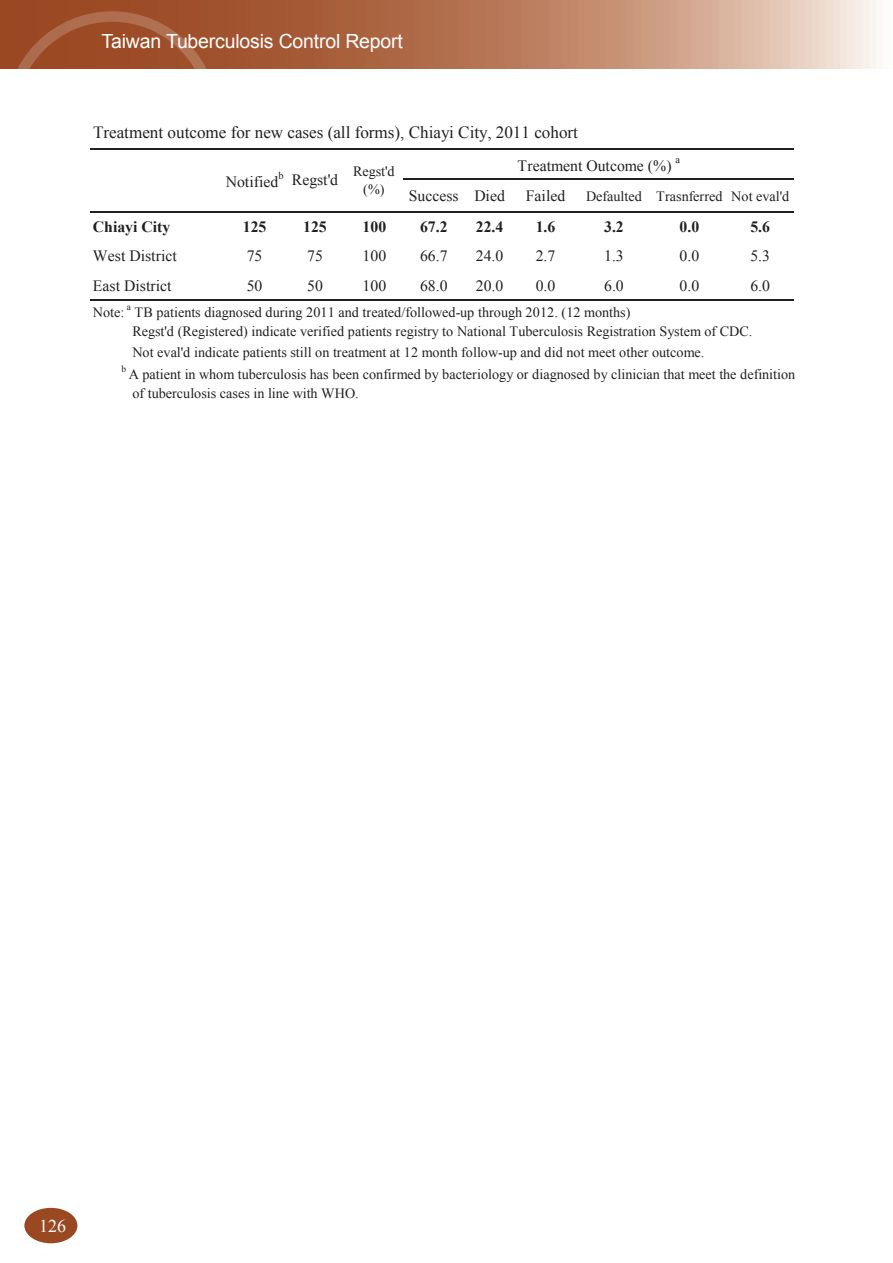
<style>
.page{position:relative;width:893px;height:1263px;background:#fff}
.page>*{position:absolute;margin:0;border:0;box-sizing:border-box;transform-origin:0 0}
.t1{font:19.5px "Arial";letter-spacing:-.01em;color:#fff}
.t2{font:18px "Times New Roman";color:#fff}
.t3{font:17.1px "Times New Roman";color:#231f20}
.t4{font:15.75px "Times New Roman";color:#231f20}
.t5{font:700 15.75px "Times New Roman";color:#231f20}
.t6{font:14.25px/19.8px "Times New Roman";color:#231f20}
.t7{font:10.5px "Times New Roman";color:#231f20}
.t8{font:9.45px "Times New Roman";color:#231f20}
</style>
<div class="page">
<svg style="left:0;top:0;width:876px;height:68px;background:#ba7e60"></svg>
<div style="left:6px;top:11px;width:213px;height:213px;border:10px solid #fff;border-radius:50%"></div>
<svg style="left:24px;top:1208px;width:53px;height:35px"></svg>
<div style="left:91px;top:115px;width:702px;height:1025px;background:#fff"></div>
<hr style="left:90px;top:149px;width:703px;height:1px;background:#231f20">
<hr style="left:403px;top:179px;width:390px;height:1px;background:#231f20">
<hr style="left:90px;top:211px;width:703px;height:1px;background:#231f20">
<hr style="left:90px;top:299px;width:703px;height:2px;background:#231f20">
<h1 class="t1" style="left:102px;top:29px;width:303px">Taiwan Tuberculosis Control Report</h1>
<p class="t3" style="left:93px;top:120px;width:486px">Treatment outcome for new cases (all forms), Chiayi City, 2011 cohort</p>
<p class="t4" style="left:226px;top:171px;width:114px">Notified<sup>b</sup> Regst'd</p>
<p class="t6" style="left:353px;top:162px;width:43px;line-height:18.1px;text-align:center">Regst'd (%)</p>
<p class="t4" style="left:518px;top:155px;width:155px">Treatment Outcome (%)</p>
<p class="t7" style="left:675px;top:152px;width:6px">a</p>
<p class="t4" style="left:409px;top:185px;width:98px">Success Died</p>
<p class="t4" style="left:526px;top:185px;width:41px">Failed</p>
<p class="t6" style="left:586px;top:186px;width:205px">Defaulted Trasnferred Not eval'd</p>
<p class="t5" style="left:93px;top:216px;width:79px">Chiayi City</p>
<p class="t5" style="left:243px;top:216px;width:25px">125</p>
<p class="t5" style="left:303px;top:216px;width:25px">125</p>
<p class="t5" style="left:363px;top:216px;width:25px">100</p>
<p class="t5" style="left:420px;top:216px;width:29px">67.2</p>
<p class="t5" style="left:476px;top:216px;width:29px">22.4</p>
<p class="t5" style="left:536px;top:216px;width:21px">1.6</p>
<p class="t5" style="left:604px;top:216px;width:21px">3.2</p>
<p class="t5" style="left:680px;top:216px;width:21px">0.0</p>
<p class="t5" style="left:750px;top:216px;width:21px">5.6</p>
<p class="t4" style="left:93px;top:246px;width:85px">West District</p>
<p class="t4" style="left:247px;top:246px;width:17px">75</p>
<p class="t4" style="left:307px;top:246px;width:17px">75</p>
<p class="t4" style="left:363px;top:246px;width:25px">100</p>
<p class="t4" style="left:420px;top:246px;width:29px">66.7</p>
<p class="t4" style="left:476px;top:246px;width:29px">24.0</p>
<p class="t4" style="left:536px;top:246px;width:21px">2.7</p>
<p class="t4" style="left:604px;top:246px;width:21px">1.3</p>
<p class="t4" style="left:680px;top:246px;width:21px">0.0</p>
<p class="t4" style="left:750px;top:246px;width:21px">5.3</p>
<p class="t4" style="left:93px;top:275px;width:80px">East District</p>
<p class="t4" style="left:247px;top:275px;width:17px">50</p>
<p class="t4" style="left:307px;top:275px;width:17px">50</p>
<p class="t4" style="left:363px;top:275px;width:25px">100</p>
<p class="t4" style="left:420px;top:275px;width:29px">68.0</p>
<p class="t4" style="left:476px;top:275px;width:29px">20.0</p>
<p class="t4" style="left:536px;top:275px;width:21px">0.0</p>
<p class="t4" style="left:604px;top:275px;width:21px">6.0</p>
<p class="t4" style="left:680px;top:275px;width:21px">0.0</p>
<p class="t4" style="left:750px;top:275px;width:21px">6.0</p>
<p class="t6" style="left:93px;top:302px;width:33px">Note:</p>
<p class="t8" style="left:127px;top:300px;width:6px">a</p>
<p class="t6" style="left:132px;top:302px;width:622px">TB patients diagnosed during 2011 and treated/followed-up through 2012. (12 months)<br>Regst'd (Registered) indicate verified patients registry to National Tuberculosis Registration System of CDC.<br>Not eval'd indicate patients still on treatment at 12 month follow-up and did not meet other outcome.</p>
<p class="t8" style="left:122px;top:362px;width:6px">b</p>
<p class="t6" style="left:129px;top:364px;width:668px">A patient in whom tuberculosis has been confirmed by bacteriology or diagnosed by clinician that meet the definition of tuberculosis cases in line with WHO.</p>
<p class="t2" style="left:39px;top:1213px;width:28px">126</p>
</div>
